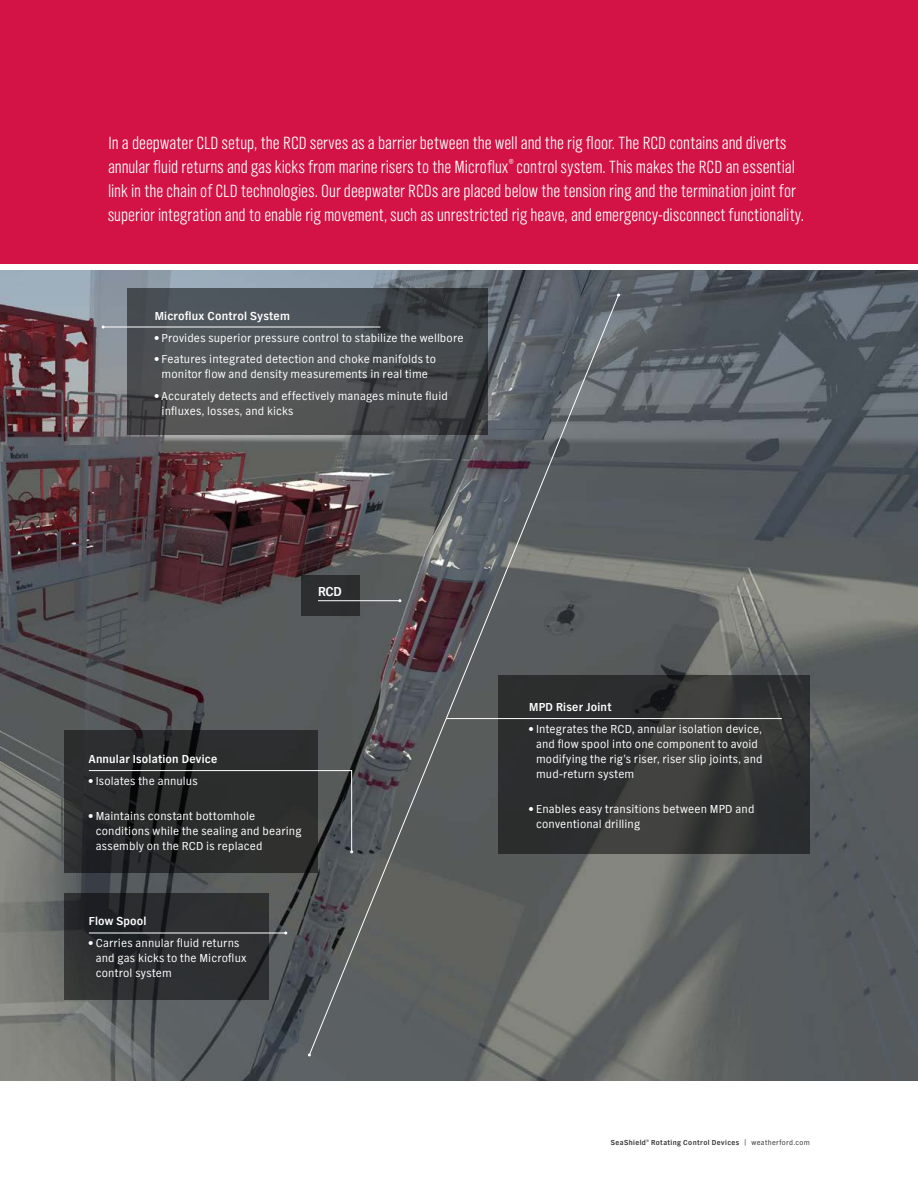
<style>
.page{position:relative;width:918px;height:1188px;background:#fff}
.page>*{position:absolute;margin:0;border:0;box-sizing:border-box;transform-origin:0 0}
.t1{font:18.3px/24px "TV Nord EF Light Con";letter-spacing:.005em;color:#fff}
.t2{font:700 13.5px "TV Nord EF";color:#fff}
.t3{font:12px/15px "TV Nord EF";letter-spacing:.015em;color:#fff}
.t4{font:700 12px "TV Nord EF";letter-spacing:.02em;color:#fff}
.t5{font:700 7.5px "TV Nord EF";letter-spacing:.055em;color:#333334}
.s1{font-weight:400}
</style>
<div class="page">
<div style="left:0;top:0;width:918px;height:263px;background:#d31245"></div>
<img style="left:0;top:270px;width:918px;height:811px">
<svg style="left:127px;top:288px;width:360px;height:147px;background:#4f5357"></svg>
<svg style="left:620px;top:675px;width:190px;height:179px;background:#353735"></svg>
<svg style="left:64px;top:730px;width:244px;height:143px;background:#292b2c"></svg>
<svg style="left:64px;top:894px;width:205px;height:106px;background:#2b2d2f"></svg>
<hr style="left:89px;top:933px;width:197px;height:1px;background:#fff">
<hr style="left:103px;top:327px;width:277px;height:1px;background:#fff">
<svg style="left:308px;top:294px;width:312px;height:762px;background:#57595b"></svg>
<hr style="left:446px;top:718px;width:336px;height:1px;background:#fff">
<div style="left:301px;top:575px;width:59px;height:41px;background:#2c2e2f"></div>
<hr style="left:318px;top:600px;width:82px;height:1px;background:#fff">
<svg style="left:88px;top:770px;width:265px;height:83px;background:#2f3131"></svg>
<p class="t1" style="left:108px;top:131px;width:698px">In a deepwater CLD setup, the RCD serves as a barrier between the well and the rig floor. The RCD contains and diverts annular fluid returns and gas kicks from marine risers to the Microflux<sup>®</sup> control system. This makes the RCD an essential link in the chain of CLD technologies. Our deepwater RCDs are placed below the tension ring and the termination joint for superior integration and to enable rig movement, such as unrestricted rig heave, and emergency-disconnect functionality.</p>
<p class="t4" style="left:155px;top:309px;width:137px">Microflux Control System</p>
<p class="t3" style="left:155px;top:330px;width:310px">• Provides superior pressure control to stabilize the wellbore</p>
<p class="t3" style="left:155px;top:352px;width:283px;text-align:center">• Features integrated detection and choke manifolds to monitor flow and density measurements in real time</p>
<p class="t3" style="left:162px;top:389px;width:288px;text-indent:-7px">• Accurately detects and effectively manages minute fluid influxes, losses, and kicks</p>
<p class="t2" style="left:318px;top:584px;width:26px">RCD</p>
<p class="t4" style="left:89px;top:752px;width:130px">Annular Isolation Device</p>
<p class="t3" style="left:89px;top:774px;width:110px">• Isolates the annulus</p>
<p class="t3" style="left:96px;top:809px;width:207px;text-indent:-7px">• Maintains constant bottomhole conditions while the sealing and bearing assembly on the RCD is replaced</p>
<p class="t4" style="left:89px;top:915px;width:59px">Flow Spool</p>
<p class="t3" style="left:96px;top:936px;width:152px;text-indent:-7px">• Carries annular fluid returns and gas kicks to the Microflux control system</p>
<p class="t4" style="left:529px;top:700px;width:84px">MPD Riser Joint</p>
<p class="t3" style="left:536px;top:722px;width:228px;text-indent:-7px">• Integrates the RCD, annular isolation device, and flow spool into one component to avoid modifying the rig’s riser, riser slip joints, and mud-return system</p>
<p class="t3" style="left:536px;top:802px;width:220px;text-indent:-7px">• Enables easy transitions between MPD and conventional drilling</p>
<p class="t5" style="left:611px;top:1139px;width:201px">SeaShield<sup>®</sup> Rotating Control Devices <span class="s1">| weatherford.com</span></p>
</div>
